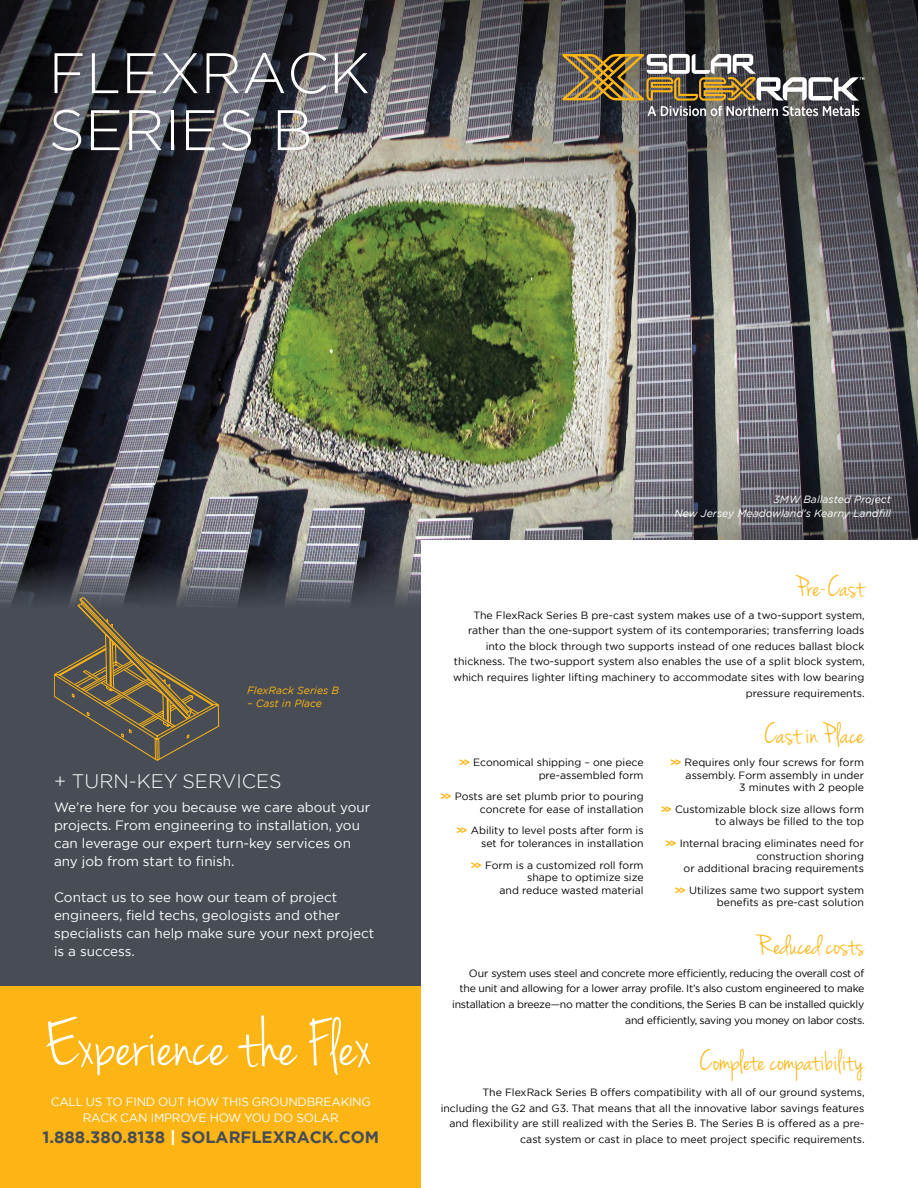
<style>
.page{position:relative;width:918px;height:1188px;background:#fff}
.page>*{position:absolute;margin:0;border:0;box-sizing:border-box;transform-origin:0 0}
.t1{font:300 57px/57px "Gotham";color:#fff}
.t2{font:30px "Jenna Sue";color:#fcb515}
.t3{font:300 19.5px "Gotham";color:#fff}
.t4{font:700 16.5px "Gotham";color:#474c55}
.t5{font:13.5px/18px "Gotham";color:#fff}
.t6{font:12px "Gotham";letter-spacing:-.02em;color:#fff}
.t7{font:10.5px/12.6px "Gotham";color:#000;text-align:right}
.t8{font:10.5px/15.6px "Gotham";letter-spacing:-.025em;color:#000;text-align:right}
.t9{font:italic 10.5px "Gotham";color:#fff}
.t10{font:italic 10.5px "Gotham";color:#fcb515}
.s1{color:#fff}
.s2{font-weight:700;color:#fcb515}
</style>
<div class="page">
<div style="left:0;top:621px;width:422px;height:567px;background:#474c55"></div>
<img style="left:0;top:0;width:918px;height:561px">
<div style="left:0;top:986px;width:422px;height:202px;background:#fcb515"></div>
<svg style="left:0;top:561px;width:422px;height:61px;background:#4f525b"></svg>
<div style="left:422px;top:540px;width:496px;height:648px;background:#fff"></div>
<svg style="left:46px;top:1015px;width:324px;height:60px"></svg>
<svg style="left:562px;top:54px;width:302px;height:62px;background:#796f5d"></svg>
<svg style="left:54px;top:597px;width:165px;height:164px"></svg>
<p class="t1" style="left:49px;top:43px;width:323px">FLEXRACK<br>SERIES B</p>
<p class="t10" style="left:247px;top:684px;width:94px">FlexRack Series B</p>
<p class="t10" style="left:247px;top:696px;width:77px">– Cast in Place</p>
<p class="t3" style="left:54px;top:769px;width:229px">+ TURN-KEY SERVICES</p>
<p class="t5" style="left:54px;top:798px;width:318px">We’re here for you because we care about your projects. From engineering to installation, you can leverage our expert turn-key services on any job from start to finish.</p>
<p class="t5" style="left:54px;top:888px;width:322px">Contact us to see how our team of project engineers, field techs, geologists and other specialists can help make sure your next project is a success.</p>
<p class="t6" style="left:51px;top:1094px;width:322px">CALL US TO FIND OUT HOW THIS GROUNDBREAKING</p>
<p class="t6" style="left:83px;top:1110px;width:257px">RACK CAN IMPROVE HOW YOU DO SOLAR</p>
<p class="t4" style="left:43px;top:1126px;width:338px">1.888.380.8138 <span class="s1">|</span> SOLARFLEXRACK.COM</p>
<p class="t9" style="left:774px;top:493px;width:119px">3MW Ballasted Project</p>
<p class="t9" style="left:675px;top:506px;width:218px">New Jersey Meadowland’s Kearny Landfill</p>
<p class="t2" style="left:796px;top:569px;width:70px">Pre-Cast</p>
<p class="t7" style="left:453px;top:607px;width:413px;line-height:15.6px">The FlexRack Series B pre-cast system makes use of a two-support system, rather than the one-support system of its contemporaries; transferring loads into the block through two supports instead of one reduces ballast block thickness. The two-support system also enables the use of a split block system, which requires lighter lifting machinery to accommodate sites with low bearing pressure requirements.</p>
<p class="t2" style="left:764px;top:717px;width:101px">Cast in Place</p>
<p class="t7" style="left:459px;top:756px;width:186px"><span class="s2">&gt;&gt;</span> Economical shipping – one piece pre-assembled form</p>
<p class="t7" style="left:440px;top:790px;width:205px"><span class="s2">&gt;&gt;</span> Posts are set plumb prior to pouring concrete for ease of installation</p>
<p class="t7" style="left:456px;top:824px;width:189px"><span class="s2">&gt;&gt;</span> Ability to level posts after form is set for tolerances in installation</p>
<p class="t7" style="left:471px;top:858px;width:175px"><span class="s2">&gt;&gt;</span> Form is a customized roll form shape to optimize size<br>and reduce wasted material</p>
<p class="t7" style="left:670px;top:756px;width:195px"><span class="s2">&gt;&gt;</span> Requires only four screws for form assembly. Form assembly in under<br>3 minutes with 2 people</p>
<p class="t7" style="left:661px;top:803px;width:205px"><span class="s2">&gt;&gt;</span> Customizable block size allows form to always be filled to the top</p>
<p class="t7" style="left:665px;top:837px;width:200px"><span class="s2">&gt;&gt;</span> Internal bracing eliminates need for construction shoring<br>or additional bracing requirements</p>
<p class="t7" style="left:675px;top:884px;width:191px"><span class="s2">&gt;&gt;</span> Utilizes same two support system benefits as pre-cast solution</p>
<p class="t2" style="left:757px;top:928px;width:109px">Reduced costs</p>
<p class="t8" style="left:452px;top:965px;width:414px">Our system uses steel and concrete more efficiently, reducing the overall cost of the unit and allowing for a lower array profile. It’s also custom engineered to make installation a breeze—no matter the conditions, the Series B can be installed quickly and efficiently, saving you money on labor costs.</p>
<p class="t2" style="left:700px;top:1044px;width:166px">Complete compatibility</p>
<p class="t7" style="left:441px;top:1084px;width:426px;line-height:15.6px">The FlexRack Series B offers compatibility with all of our ground systems, including the G2 and G3. That means that all the innovative labor savings features and flexibility are still realized with the Series B. The Series B is offered as a pre&shy;cast system or cast in place to meet project specific requirements.</p>
</div>
